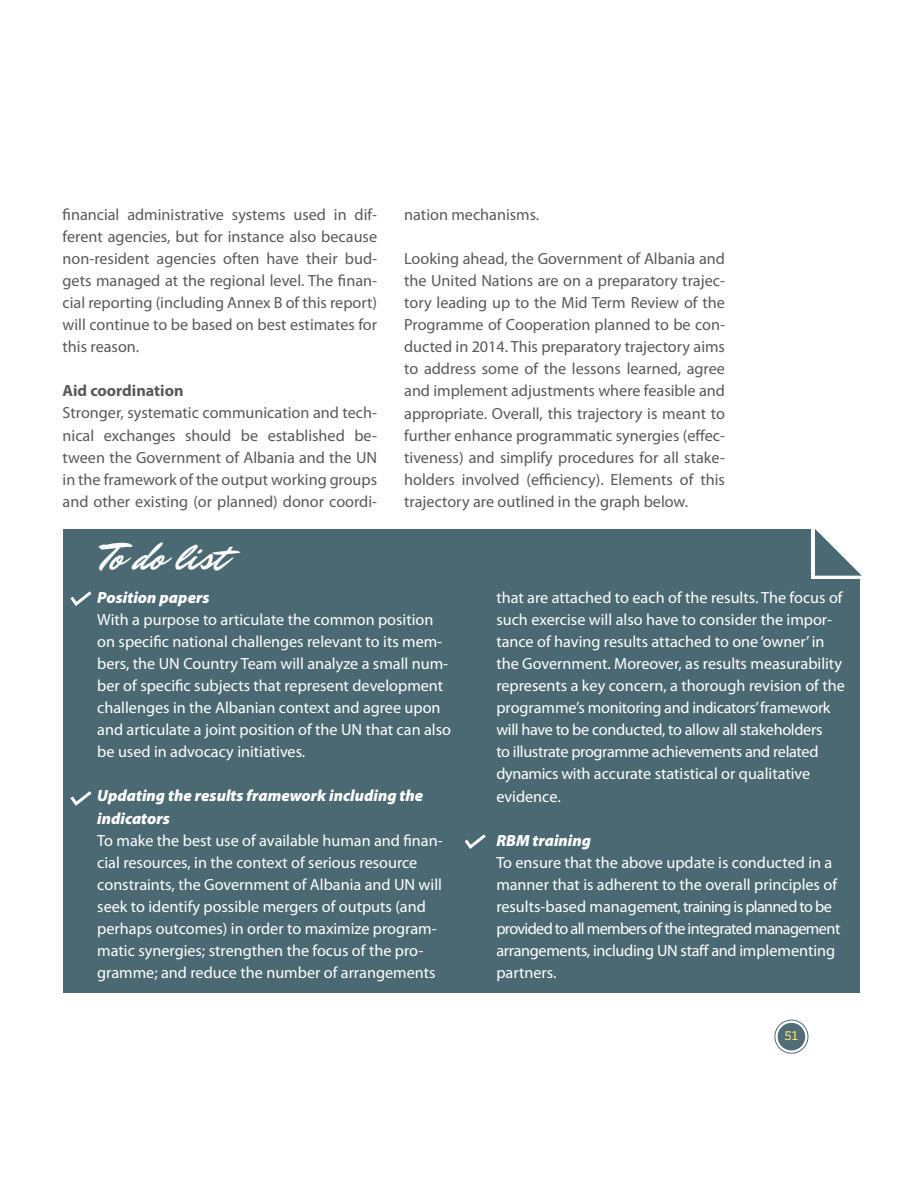
<style>
.page{position:relative;width:918px;height:1188px;background:#fff}
.page>*{position:absolute;margin:0;border:0;box-sizing:border-box;transform-origin:0 0}
.t1{font:39.75px "Mr Dafoe";color:#fff}
.t2{font:16.2px/22px "Myriad Pro";color:#fff}
.t3{font:16.2px/22px "Myriad Pro";color:#58595b;text-align:justify}
.t4{font:italic 900 16.2px/22px "Myriad Pro";color:#fff}
.t5{font:700 16.2px "Myriad Pro";color:#58595b}
.t6{font:11.85px "Soho Std";color:#fdf172}
</style>
<div class="page">
<div style="left:778px;top:1023px;width:27px;height:27px;background:#536d76;border-radius:50%"></div>
<div style="left:775px;top:1020px;width:33px;height:33px;border:1px solid #536d76;border-radius:50%"></div>
<div style="left:63px;top:529px;width:797px;height:463px;background:#4b6972"></div>
<div style="left:811px;top:528px;width:65px;height:51px;background:#fff"></div>
<svg style="left:815px;top:529px;width:47px;height:47px"></svg>
<svg style="left:70px;top:591px;width:22px;height:15px"></svg>
<svg style="left:70px;top:791px;width:22px;height:15px"></svg>
<svg style="left:464px;top:834px;width:22px;height:15px"></svg>
<p class="t3" style="left:63px;top:204px;width:316px">financial administrative systems used in dif&shy;ferent agencies, but for instance also because non-resident agencies often have their bud&shy;gets managed at the regional level. The finan&shy;cial reporting (including Annex B of this report) will continue to be based on best estimates for this reason.</p>
<p class="t5" style="left:63px;top:385px;width:122px">Aid coordination</p>
<p class="t3" style="left:63px;top:403px;width:316px">Stronger, systematic communication and tech&shy;nical exchanges should be established be&shy;tween the Government of Albania and the UN in the framework of the output working groups and other existing (or planned) donor coordi-</p>
<h1 class="t1" style="left:102px;top:532px;width:126px">To do list</h1>
<p class="t3" style="left:404px;top:204px;width:137px">nation mechanisms.</p>
<p class="t3" style="left:404px;top:248px;width:322px">Looking ahead, the Government of Albania and the United Nations are on a preparatory trajec&shy;tory leading up to the Mid Term Review of the Programme of Cooperation planned to be con&shy;ducted in 2014. This preparatory trajectory aims to address some of the lessons learned, agree and implement adjustments where feasible and appropriate. Overall, this trajectory is meant to further enhance programmatic synergies (effec&shy;tiveness) and simplify procedures for all stake&shy;holders involved (efficiency). Elements of this trajectory are outlined in the graph below.</p>
<p class="t4" style="left:97px;top:587px;width:114px">Position papers</p>
<p class="t2" style="left:97px;top:609px;width:355px">With a purpose to articulate the common position on specific national challenges relevant to its mem&shy;bers, the UN Country Team will analyze a small num&shy;ber of specific subjects that represent development challenges in the Albanian context and agree upon and articulate a joint position of the UN that can also be used in advocacy initiatives.</p>
<p class="t4" style="left:97px;top:786px;width:328px">Updating the results framework including the indicators</p>
<p class="t2" style="left:97px;top:830px;width:347px">To make the best use of available human and finan&shy;cial resources, in the context of serious resource constraints, the Government of Albania and UN will seek to identify possible mergers of outputs (and perhaps outcomes) in order to maximize program&shy;matic synergies; strengthen the focus of the pro&shy;gramme; and reduce the number of arrangements</p>
<p class="t2" style="left:496px;top:587px;width:350px">that are attached to each of the results. The focus of such exercise will also have to consider the impor&shy;tance of having results attached to one ‘owner’ in the Government. Moreover, as results measurability represents a key concern, a thorough revision of the programme’s monitoring and indicators’ framework will have to be conducted, to allow all stakeholders<br>to illustrate programme achievements and related dynamics with accurate statistical or qualitative evidence.</p>
<p class="t4" style="left:496px;top:830px;width:96px">RBM training</p>
<p class="t2" style="left:496px;top:852px;width:346px">To ensure that the above update is conducted in a manner that is adherent to the overall principles of results-based management, training is planned to be provided to all members of the integrated management arrangements, including UN staff and implementing partners.</p>
<p class="t6" style="left:785px;top:1031px;width:15px">51</p>
</div>
